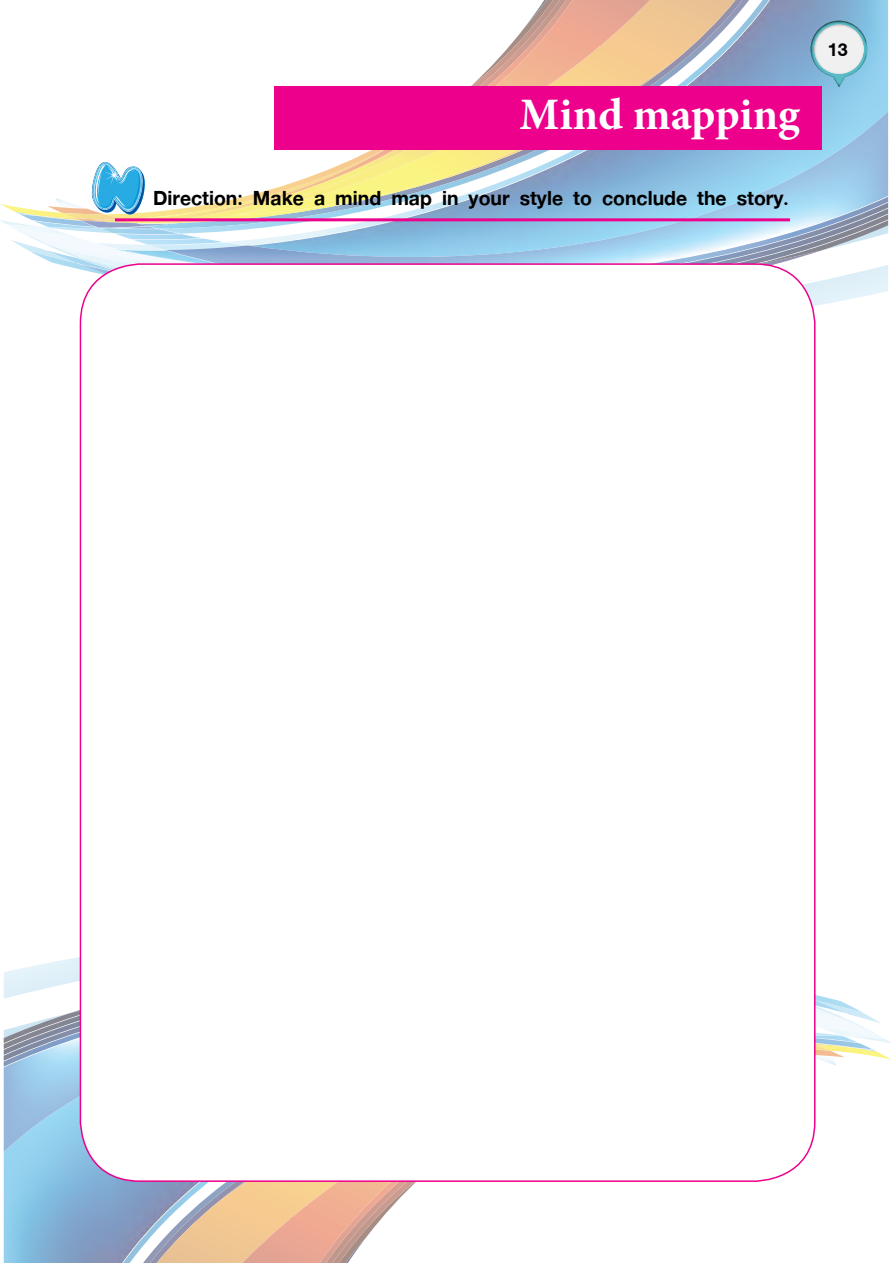
<style>
.page{position:relative;width:893px;height:1263px;background:#fff}
.page>*{position:absolute;margin:0;border:0;box-sizing:border-box;transform-origin:0 0}
.t1{font:700 45px "Minion Pro";color:#fff}
.t2{font:30px "PSL Text Bold";color:#000}
.t3{font:27px "PSL Text Bold";color:#000}
</style>
<div class="page">
<img style="left:770px;top:0;width:118px;height:111px">
<svg style="left:651px;top:0;width:119px;height:86px"></svg>
<img style="left:624px;top:111px;width:264px;height:154px">
<svg style="left:471px;top:0;width:180px;height:215px"></svg>
<img style="left:773px;top:265px;width:115px;height:55px">
<img style="left:811px;top:21px;width:56px;height:66px">
<img style="left:814px;top:25px;width:50px;height:49px;border-radius:25px">
<img style="left:4px;top:1152px;width:118px;height:111px">
<svg style="left:122px;top:1165px;width:675px;height:98px"></svg>
<img style="left:4px;top:999px;width:84px;height:153px">
<svg style="left:815px;top:956px;width:76px;height:164px"></svg>
<svg style="left:721px;top:1180px;width:49px;height:83px"></svg>
<svg style="left:657px;top:1182px;width:64px;height:81px"></svg>
<svg style="left:241px;top:1182px;width:416px;height:81px"></svg>
<img style="left:4px;top:943px;width:76px;height:56px">
<div style="left:274px;top:86px;width:548px;height:64px;background:#ec008c"></div>
<div style="left:80px;top:264px;width:735px;height:917px;background:#fff;border-radius:59px"></div>
<hr style="left:115px;top:218px;width:675px;height:3px;background:#ec008c">
<svg style="left:0;top:150px;width:624px;height:157px"></svg>
<h1 class="t1" style="left:520px;top:83px;width:282px">Mind mapping</h1>
<p class="t2" style="left:153px;top:180px;width:637px">Direction: Make a mind map in your style to conclude the story.</p>
<p class="t3" style="left:828px;top:33px;width:21px">13</p>
</div>
